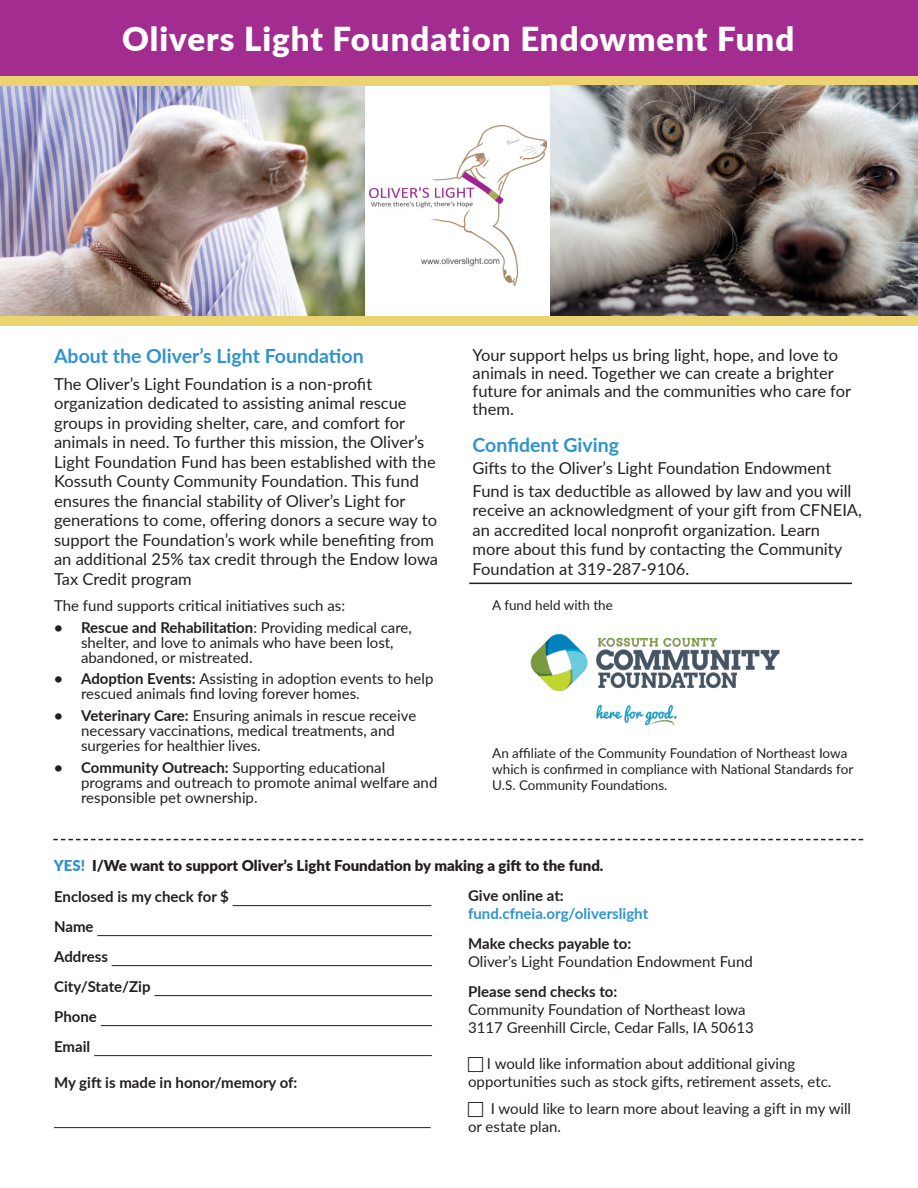
<style>
.page{position:relative;width:918px;height:1188px;background:#fff}
.page>*{position:absolute;margin:0;border:0;box-sizing:border-box;transform-origin:0 0}
.t1{font:900 33px "Lato";letter-spacing:.03em;color:#fff}
.t2{font:700 19.5px "Lato";color:#2f93cd}
.t3{font:16.5px/19.5px "Lato";color:#231f20}
.t4{font:15px/15px "Lato";color:#231f20}
.t5{font:700 15px/30px "Lato";color:#231f20}
.t6{font:900 15px "Lato";color:#231f20}
.t7{font:700 15px/18px "Lato";color:#2f93cd}
.t8{font:13.5px/16.2px "Lato";color:#231f20}
.s1{font-weight:700}
.s2{color:#2f93cd}
.s3{color:#231f20}
</style>
<div class="page">
<svg style="left:53px;top:839px;width:810px;height:1px"></svg>
<img style="left:530px;top:634px;width:250px;height:92px">
<hr style="left:469px;top:583px;width:383px;height:1px;background:#231f20">
<div style="left:0;top:0;width:918px;height:76px;background:#a32c91"></div>
<hr style="left:233px;top:905px;width:198px;height:1px;background:#231f20">
<hr style="left:97px;top:935px;width:335px;height:1px;background:#231f20">
<hr style="left:112px;top:965px;width:320px;height:1px;background:#231f20">
<hr style="left:154px;top:995px;width:278px;height:1px;background:#231f20">
<hr style="left:101px;top:1025px;width:331px;height:1px;background:#231f20">
<hr style="left:94px;top:1055px;width:338px;height:1px;background:#231f20">
<hr style="left:54px;top:1127px;width:377px;height:1px;background:#231f20">
<img style="left:370px;top:125px;width:177px;height:160px">
<img style="left:0;top:85px;width:365px;height:232px">
<div style="left:0;top:76px;width:918px;height:9px;background:#ead370"></div>
<img style="left:550px;top:85px;width:368px;height:236px">
<div style="left:0;top:317px;width:917px;height:9px;background:#ead370"></div>
<p class="t1" style="left:122px;top:14px;width:674px">Olivers Light Foundation Endowment Fund</p>
<p class="t2" style="left:54px;top:342px;width:311px">About the Oliver’s Light Foundation</p>
<p class="t3" style="left:54px;top:373px;width:385px">The Oliver’s Light Foundation is a non-profit organization dedicated to assisting animal rescue groups in providing shelter, care, and comfort for animals in need. To further this mission, the Oliver’s Light Foundation Fund has been established with the Kossuth County Community Foundation. This fund ensures the financial stability of Oliver’s Light for generations to come, offering donors a secure way to support the Foundation’s work while benefiting from an additional 25% tax credit through the Endow Iowa Tax Credit program</p>
<p class="t4" style="left:54px;top:597px;width:293px">The fund supports critical initiatives such as:</p>
<p class="t4" style="left:81px;top:619px;width:332px;text-indent:-27px"><span class="s1">• Rescue and Rehabilitation</span>: Providing medical care, shelter, and love to animals who have been lost, abandoned, or mistreated.</p>
<p class="t4" style="left:81px;top:671px;width:354px;text-indent:-27px"><span class="s1">• Adoption Events:</span> Assisting in adoption events to help rescued animals find loving forever homes.</p>
<p class="t4" style="left:81px;top:708px;width:337px;text-indent:-27px"><span class="s1">• Veterinary Care:</span> Ensuring animals in rescue receive necessary vaccinations, medical treatments, and surgeries for healthier lives.</p>
<p class="t4" style="left:81px;top:759px;width:358px;text-indent:-27px"><span class="s1">• Community Outreach:</span> Supporting educational programs and outreach to promote animal welfare and responsible pet ownership.</p>
<p class="t3" style="left:473px;top:345px;width:380px;line-height:18px">Your support helps us bring light, hope, and love to animals in need. Together we can create a brighter future for animals and the communities who care for them.</p>
<p class="t2" style="left:473px;top:430px;width:148px">Confident Giving</p>
<p class="t3" style="left:473px;top:456px;width:380px;line-height:22.5px">Gifts to the Oliver’s Light Foundation Endowment<br>Fund is tax deductible as allowed by law and you will</p>
<p class="t3" style="left:473px;top:500px;width:391px">receive an acknowledgment of your gift from CFNEIA, an accredited local nonprofit organization. Learn<br>more about this fund by contacting the Community Foundation at 319-287-9106.</p>
<p class="t8" style="left:492px;top:597px;width:122px">A fund held with the</p>
<p class="t8" style="left:492px;top:744px;width:363px">An affiliate of the Community Foundation of Northeast Iowa which is confirmed in compliance with National Standards for<br>U.S. Community Foundations.</p>
<p class="t6" style="left:54px;top:854px;width:551px"><span class="s2">YES!</span> I/We want to support Oliver’s Light Foundation by making a gift to the fund.</p>
<p class="t5" style="left:54px;top:881px;width:176px">Enclosed is my check for $</p>
<p class="t5" style="left:54px;top:911px;width:98px">Name<br>Address<br>City/State/Zip<br>Phone<br>Email</p>
<p class="t5" style="left:54px;top:1067px;width:245px">My gift is made in honor/memory of:</p>
<p class="t7" style="left:468px;top:886px;width:182px"><span class="s3">Give online at: </span>fund.cfneia.org/oliverslight</p>
<p class="t5" style="left:468px;top:928px;width:165px">Make checks payable to:</p>
<p class="t4" style="left:468px;top:953px;width:286px">Oliver’s Light Foundation Endowment Fund</p>
<p class="t5" style="left:468px;top:976px;width:151px">Please send checks to:</p>
<p class="t4" style="left:468px;top:1001px;width:279px">Community Foundation of Northeast Iowa</p>
<p class="t4" style="left:468px;top:1019px;width:287px">3117 Greenhill Circle, Cedar Falls, IA 50613</p>
<p class="t4" style="left:468px;top:1054px;width:365px;line-height:18px;text-indent:19px">I would like information about additional giving opportunities such as stock gifts, retirement assets, etc.</p>
<p class="t4" style="left:468px;top:1099px;width:385px;line-height:18px;text-indent:23px">I would like to learn more about leaving a gift in my will or estate plan.</p>
</div>
